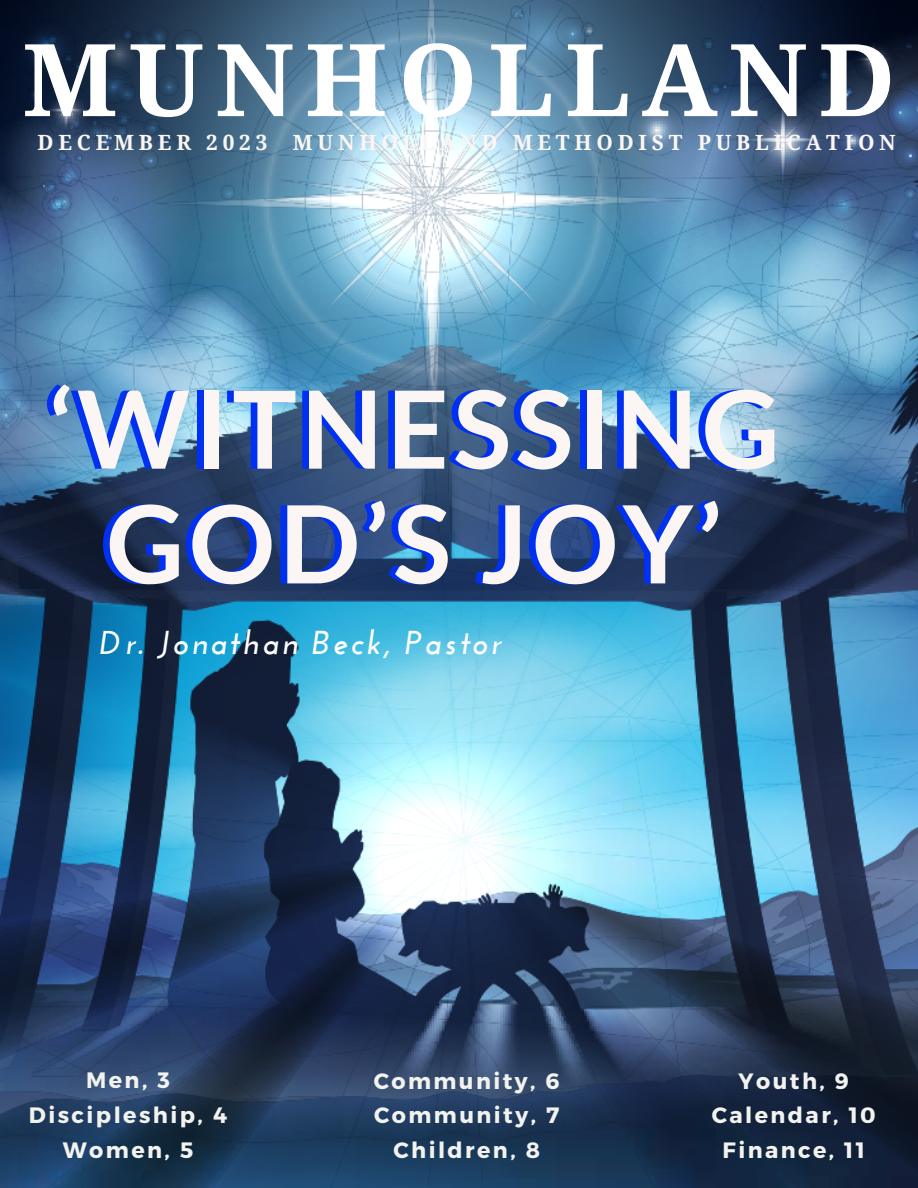
<style>
.page{position:relative;width:918px;height:1188px;background:#fff}
.page>*{position:absolute;margin:0;border:0;box-sizing:border-box;transform-origin:0 0}
.t1{font:700 108px/114.8px "Lato";letter-spacing:.04em;color:#fbf6f3;text-align:center}
.t2{font:700 100.5px "Droid Serif";letter-spacing:.11em;color:#fff}
.t3{font:italic 700 33px "Josefin Sans";letter-spacing:.08em;color:#fff}
.t4{font:700 22.2px "Montserrat";letter-spacing:.11em;color:#f2f2ef}
.t5{font:700 21px "Droid Serif";letter-spacing:.23em;color:#fbf6f3}
</style>
<div class="page">
<img style="left:0;top:0;width:918px;height:1188px">
<p class="t2" style="left:22px;top:23px;width:875px">MUNHOLLAND</p>
<p class="t5" style="left:38px;top:131px;width:860px">DECEMBER 2023 MUNHOLLAND METHODIST PUBLICATION</p>
<p class="t1" style="left:48px;top:370px;width:733px">‘WITNESSING<br>GOD’S JOY’</p>
<p class="t3" style="left:100px;top:630px;width:402px">Dr. Jonathan Beck, Pastor</p>
<p class="t4" style="left:86px;top:1066px;width:85px">Men, 3</p>
<p class="t4" style="left:29px;top:1101px;width:200px">Discipleship, 4</p>
<p class="t4" style="left:63px;top:1136px;width:132px">Women, 5</p>
<p class="t4" style="left:374px;top:1066px;width:187px">Community, 6</p>
<p class="t4" style="left:374px;top:1101px;width:187px">Community, 7</p>
<p class="t4" style="left:393px;top:1136px;width:148px">Children, 8</p>
<p class="t4" style="left:739px;top:1066px;width:112px">Youth, 9</p>
<p class="t4" style="left:712px;top:1101px;width:166px">Calendar, 10</p>
<p class="t4" style="left:723px;top:1136px;width:144px">Finance, 11</p>
</div>
